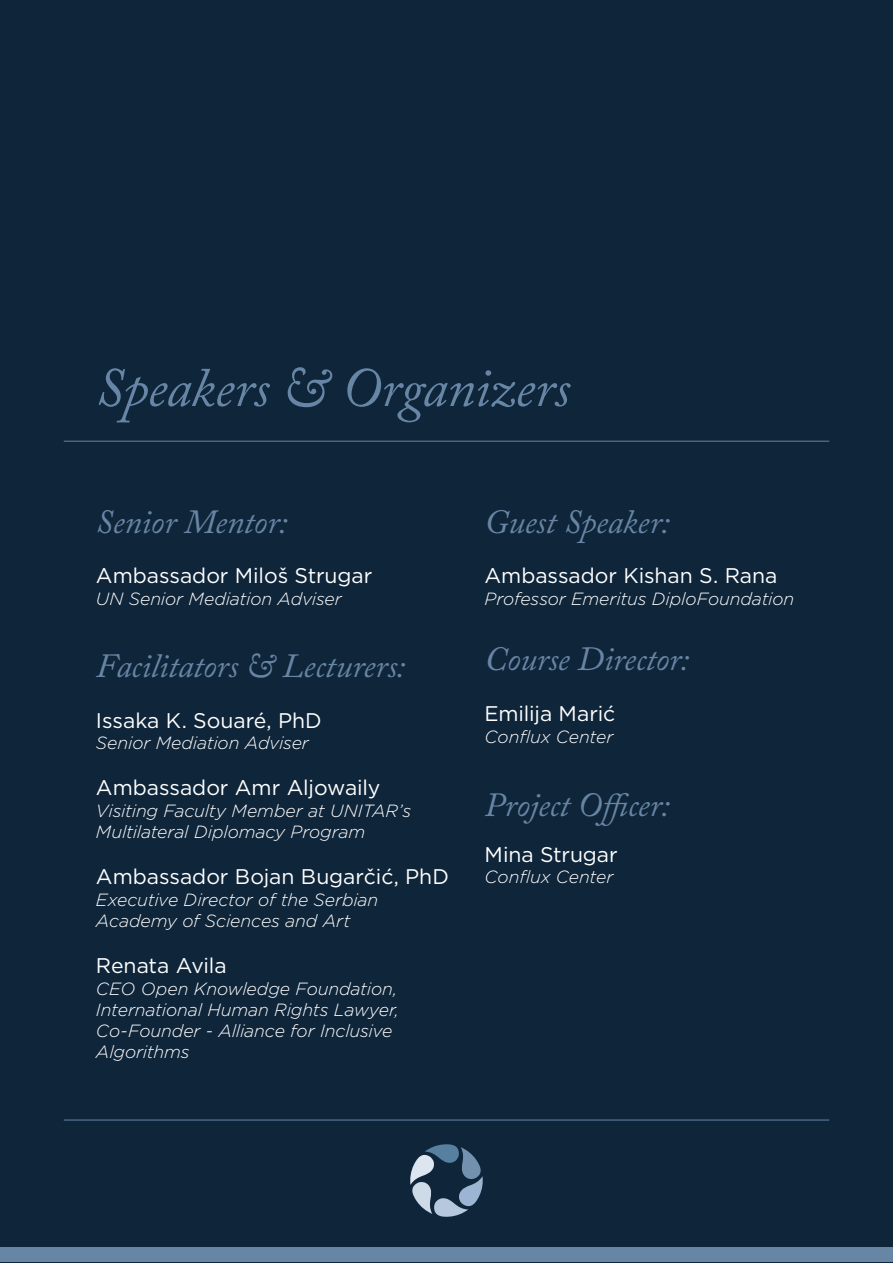
<style>
.page{position:relative;width:893px;height:1263px;background:#0f253a}
.page>*{position:absolute;margin:0;border:0;box-sizing:border-box;transform-origin:0 0}
.t1{font:italic 55.05px "Adobe Caslon Pro";letter-spacing:-.01em;color:#6785a4}
.t2{font:italic 33.75px "Adobe Caslon Pro";letter-spacing:-.005em;color:#6785a4}
.t3{font:21.15px "Gotham";letter-spacing:-.005em;color:#fff}
.t4{font:italic 300 17.7px/21.1px "Gotham";letter-spacing:-.005em;color:#fff}
</style>
<div class="page">
<div style="left:0;top:1247px;width:893px;height:14px;background:#6785a4"></div>
<hr style="left:64px;top:1120px;width:765px;height:1px;background:#6785a4">
<svg style="left:410px;top:1144px;width:73px;height:73px"></svg>
<hr style="left:64px;top:441px;width:765px;height:1px;background:#6785a4">
<p class="t1" style="left:96px;top:355px;width:476px">Speakers &amp; Organizers</p>
<p class="t2" style="left:96px;top:501px;width:193px">Senior Mentor:</p>
<p class="t3" style="left:96px;top:562px;width:278px">Ambassador Miloš Strugar</p>
<p class="t4" style="left:96px;top:587px;width:247px">UN Senior Mediation Adviser</p>
<p class="t2" style="left:96px;top:645px;width:311px">Facilitators &amp; Lecturers:</p>
<p class="t3" style="left:96px;top:707px;width:227px">Issaka K. Souaré, PhD</p>
<p class="t4" style="left:96px;top:731px;width:214px">Senior Mediation Adviser</p>
<p class="t3" style="left:96px;top:774px;width:286px">Ambassador Amr Aljowaily</p>
<p class="t4" style="left:96px;top:799px;width:317px">Visiting Faculty Member at UNITAR’s<br>Multilateral Diplomacy Program</p>
<p class="t3" style="left:96px;top:863px;width:355px">Ambassador Bojan Bugarčić, PhD</p>
<p class="t4" style="left:96px;top:888px;width:284px">Executive Director of the Serbian<br>Academy of Sciences and Art</p>
<p class="t3" style="left:96px;top:952px;width:132px">Renata Avila</p>
<p class="t4" style="left:96px;top:977px;width:303px">CEO Open Knowledge Foundation,</p>
<p class="t4" style="left:96px;top:998px;width:304px">International Human Rights Lawyer,</p>
<p class="t4" style="left:96px;top:1019px;width:298px">Co-Founder - Alliance for Inclusive<br>Algorithms</p>
<p class="t2" style="left:485px;top:501px;width:187px">Guest Speaker:</p>
<p class="t3" style="left:485px;top:562px;width:294px">Ambassador Kishan S. Rana</p>
<p class="t4" style="left:485px;top:587px;width:311px">Professor Emeritus DiploFoundation</p>
<p class="t2" style="left:485px;top:639px;width:206px">Course Director:</p>
<p class="t3" style="left:485px;top:700px;width:132px">Emilija Marić</p>
<p class="t4" style="left:485px;top:725px;width:130px">Conflux Center</p>
<p class="t2" style="left:485px;top:784px;width:187px">Project Officer:</p>
<p class="t3" style="left:485px;top:841px;width:135px">Mina Strugar</p>
<p class="t4" style="left:485px;top:866px;width:130px">Conflux Center</p>
</div>
